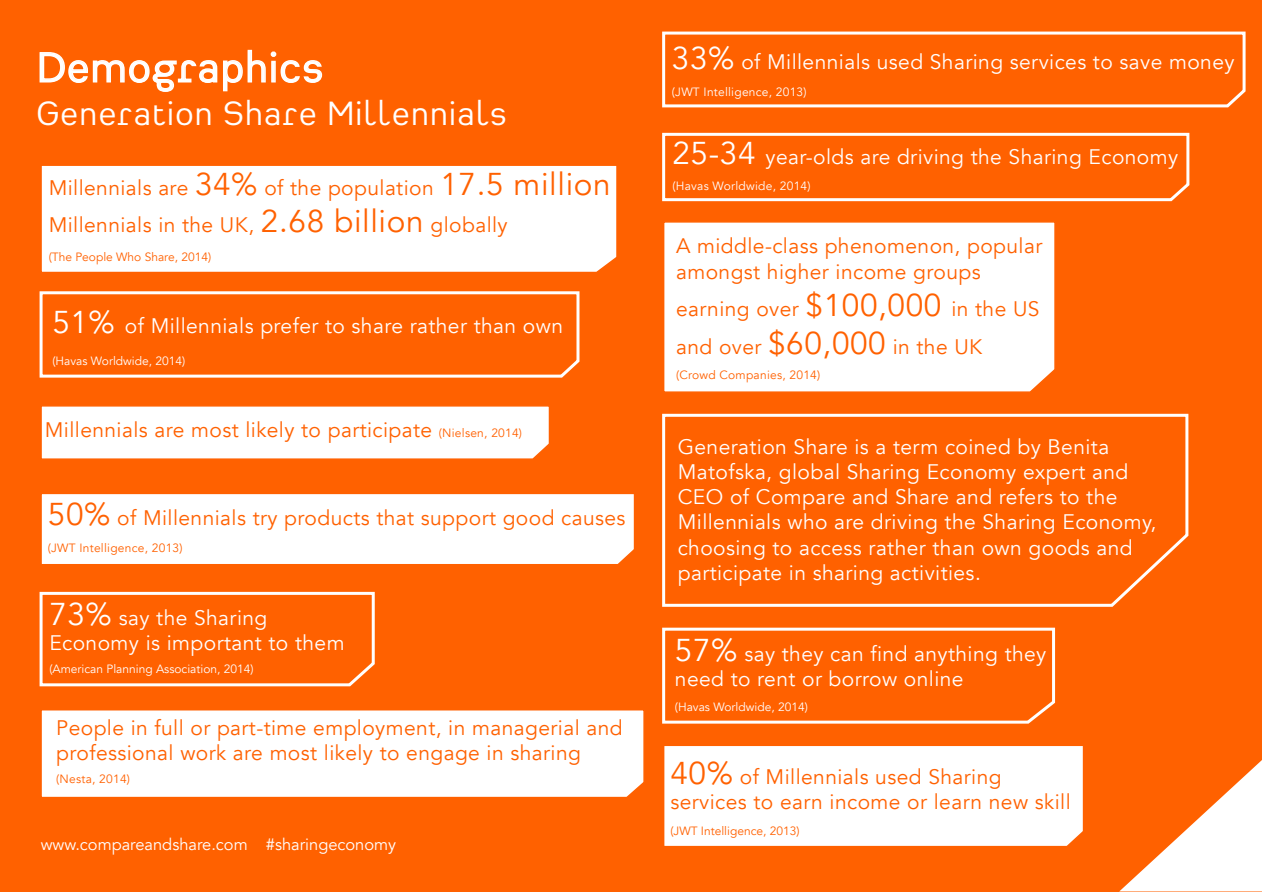
<style>
.page{position:relative;width:1263px;height:893px;background:#fff}
.page>*{position:absolute;margin:0;border:0;box-sizing:border-box;transform-origin:0 0}
.t1{font:44.55px "Heimat Sans DEMO";letter-spacing:.02em;color:#fff}
.t2{font:36px "Heimat Sans DEMO";letter-spacing:.02em;color:#fff}
.t3{font:21px/25.2px "Avenir";letter-spacing:.02em;color:#fff}
.t4{font:21px/25.2px "Avenir";letter-spacing:.02em;color:#ff6100}
.t5{font:16.5px "Avenir";color:#fff}
.t6{font:12px "Avenir";color:#fff}
.t7{font:12px "Avenir";letter-spacing:.02em;color:#ff6100}
.t8{font:12px "Avenir";color:#ff6100}
.t9{font:12px "Avenir";letter-spacing:.02em;color:#fff}
.s1{font-size:31.5px}
.s2{font-size:12px}
</style>
<div class="page">
<div style="left:0;top:0;width:1262px;height:891px;background:#ff6100"></div>
<svg style="left:1120px;top:760px;width:142px;height:131px"></svg>
<svg style="left:662px;top:413px;width:527px;height:194px"></svg>
<svg style="left:662px;top:132px;width:528px;height:70px"></svg>
<div style="left:41px;top:406px;width:508px;height:53px;background:#fff"></div>
<div style="left:664px;top:746px;width:419px;height:100px;background:#fff"></div>
<div style="left:41px;top:494px;width:593px;height:70px;background:#fff"></div>
<div style="left:664px;top:222px;width:391px;height:170px;background:#fff"></div>
<div style="left:41px;top:710px;width:603px;height:87px;background:#fff"></div>
<div style="left:41px;top:165px;width:576px;height:107px;background:#fff"></div>
<svg style="left:39px;top:291px;width:541px;height:87px"></svg>
<svg style="left:662px;top:627px;width:394px;height:97px"></svg>
<svg style="left:39px;top:591px;width:336px;height:96px"></svg>
<svg style="left:662px;top:31px;width:584px;height:77px"></svg>
<svg style="left:39px;top:49px;width:284px;height:43px"></svg>
<h1 class="t1" style="left:36px;top:50px;width:289px">Demographics</h1>
<h2 class="t2" style="left:36px;top:99px;width:473px">Generation Share Millennials</h2>
<p class="t4" style="left:49px;top:169px;width:563px;line-height:37.8px">Millennials are <span class="s1">34%</span> of the population <span class="s1">17.5 million<br></span>Millennials in the UK, <span class="s1">2.68 billion</span> globally</p>
<p class="t8" style="left:49px;top:249px;width:164px">(The People Who Share, 2014)</p>
<p class="t3" style="left:52px;top:314px;width:512px"><span class="s1">51%</span> of Millennials prefer to share rather than own</p>
<p class="t6" style="left:52px;top:353px;width:134px">(Havas Worldwide, 2014)</p>
<p class="t4" style="left:45px;top:418px;width:479px">Millennials are most likely to participate <span class="s2">(Nielsen, 2014)</span></p>
<p class="t4" style="left:48px;top:506px;width:579px"><span class="s1">50%</span> of Millennials try products that support good causes</p>
<p class="t7" style="left:48px;top:540px;width:136px">(JWT Intelligence, 2013)</p>
<p class="t3" style="left:49px;top:606px;width:297px"><span class="s1">73%</span> say the Sharing<br>Economy is important to them</p>
<p class="t6" style="left:49px;top:660px;width:206px">(American Planning Association, 2014)</p>
<p class="t4" style="left:56px;top:716px;width:568px">People in full or part-time employment, in managerial and professional work are most likely to engage in sharing</p>
<p class="t7" style="left:56px;top:771px;width:75px">(Nesta, 2014)</p>
<p class="t5" style="left:41px;top:833px;width:357px">www.compareandshare.com #sharingeconomy</p>
<p class="t3" style="left:672px;top:50px;width:564px"><span class="s1">33%</span> of Millennials used Sharing services to save money</p>
<p class="t9" style="left:672px;top:84px;width:136px">(JWT Intelligence, 2013)</p>
<p class="t3" style="left:672px;top:145px;width:507px"><span class="s1">25-34</span> year-olds are driving the Sharing Economy</p>
<p class="t9" style="left:672px;top:177px;width:140px">(Havas Worldwide, 2014)</p>
<p class="t4" style="left:676px;top:234px;width:368px">A middle-class phenomenon, popular amongst higher income groups</p>
<p class="t4" style="left:676px;top:291px;width:365px;line-height:37.8px">earning over <span class="s1">$100,000</span> in the US and over <span class="s1">$60,000</span> in the UK</p>
<p class="t7" style="left:676px;top:367px;width:146px">(Crowd Companies, 2014)</p>
<p class="t3" style="left:678px;top:434px;width:480px">Generation Share is a term coined by Benita Matofska, global Sharing Economy expert and CEO of Compare and Share and refers to the Millennials who are driving the Sharing Economy, choosing to access rather than own goods and participate in sharing activities.</p>
<p class="t3" style="left:675px;top:641px;width:373px"><span class="s1">57%</span> say they can find anything they need to rent or borrow online</p>
<p class="t6" style="left:675px;top:699px;width:134px">(Havas Worldwide, 2014)</p>
<p class="t4" style="left:670px;top:765px;width:402px"><span class="s1">40%</span> of Millennials used Sharing services to earn income or learn new skill</p>
<p class="t8" style="left:670px;top:823px;width:131px">(JWT Intelligence, 2013)</p>
</div>
